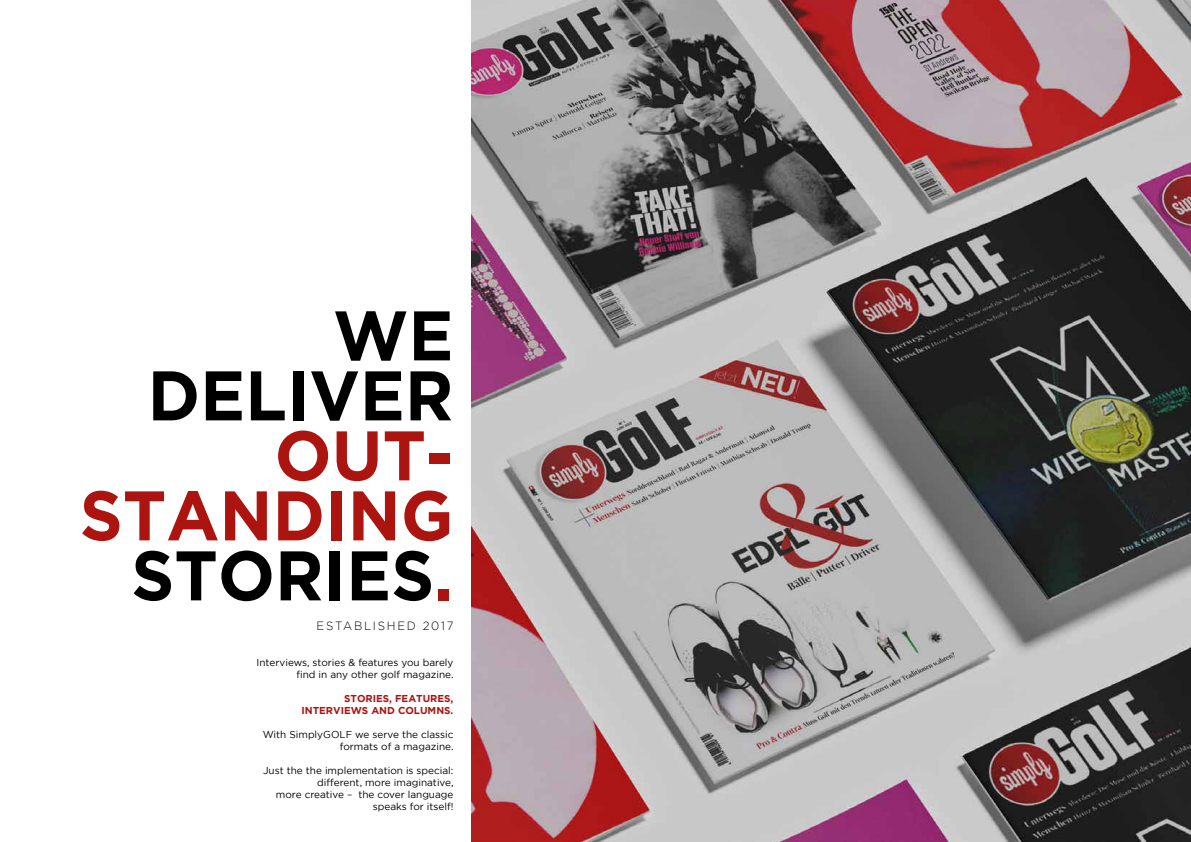
<style>
.page{position:relative;width:1191px;height:842px;background:#fff}
.page>*{position:absolute;margin:0;border:0;box-sizing:border-box;transform-origin:0 0}
.t1{font:700 70px/60px "Gotham";color:#ac1410;text-align:right;scale:.96 1}
.t2{font:700 70px/60px "Gotham";color:#000;text-align:right;scale:.96 1}
.t3{font:300 12px "Gotham";letter-spacing:.15em;color:#000;scale:.96 1}
.t4{font:10px/12px "Gotham";color:#000;text-align:right}
.t5{font:700 10px/12px "Gotham";color:#ac1410;text-align:right}
.s1{color:#000}
</style>
<div class="page">
<img style="left:472px;top:0;width:719px;height:842px">
<h1 class="t2" style="left:148px;top:304px;width:320px">WE<br>DELIVER</h1>
<h1 class="t1" style="left:80px;top:424px;width:391px">OUT-<br>STANDING<br><span class="s1">STORIES</span>.</h1>
<p class="t3" style="left:317px;top:620px;width:144px">ESTABLISHED 2017</p>
<p class="t4" style="left:256px;top:657px;width:198px">Interviews, stories &amp; features you barely find in any other golf magazine.</p>
<p class="t5" style="left:301px;top:693px;width:153px">STORIES, FEATURES,<br>INTERVIEWS AND COLUMNS.</p>
<p class="t4" style="left:263px;top:729px;width:192px">With SimplyGOLF we serve the classic formats of a magazine.</p>
<p class="t4" style="left:263px;top:765px;width:192px">Just the the implementation is special: different, more imaginative,<br>more creative – the cover language speaks for itself!</p>
</div>
